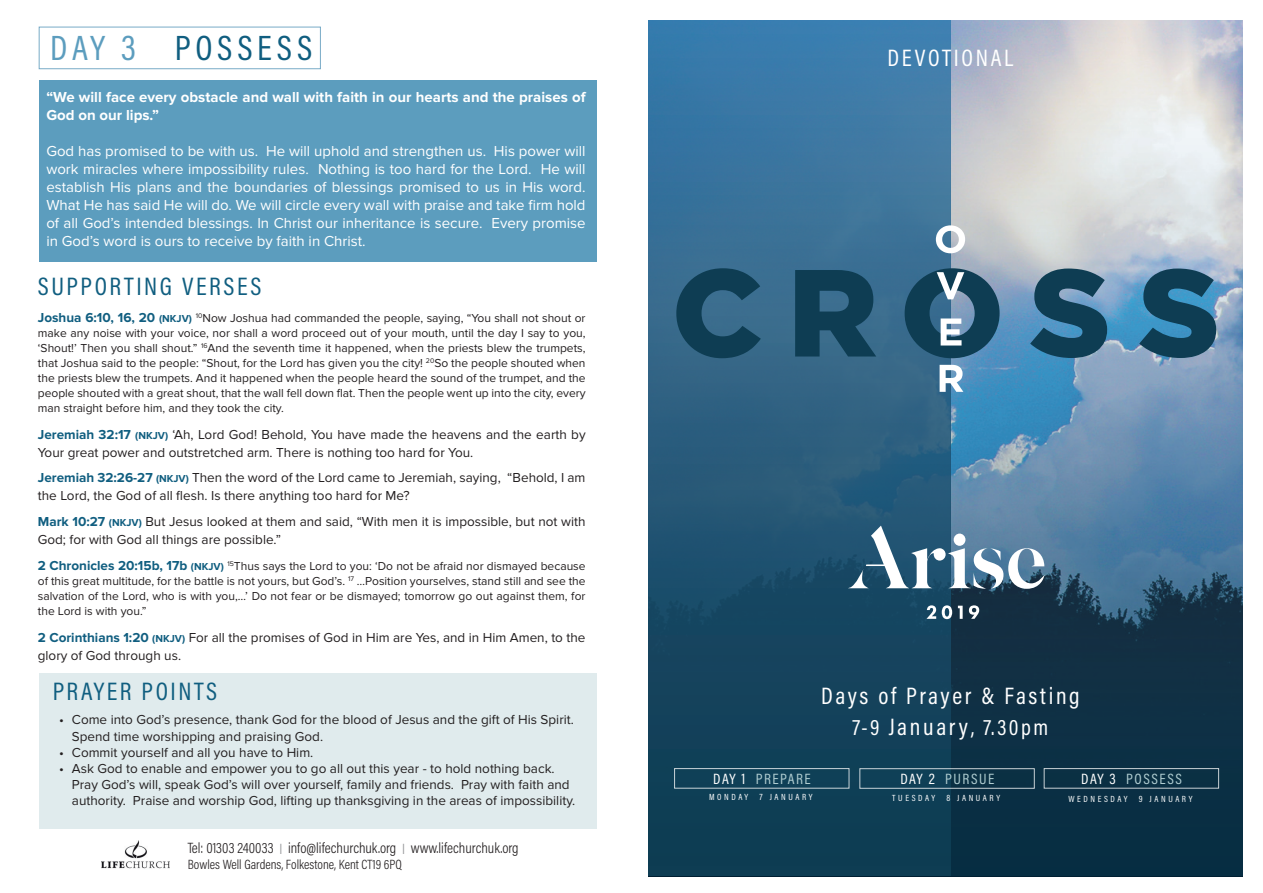
<style>
.page{position:relative;width:1263px;height:893px;background:#fff}
.page>*{position:absolute;margin:0;border:0;box-sizing:border-box;transform-origin:0 0}
.t1{font:35.4px "Acumin Pro Cond";letter-spacing:.135em;color:#105e80}
.t2{font:25.5px "Acumin Pro Cond";letter-spacing:.1em;color:#105e80}
.t3{font:24px "Acumin Pro Cond";letter-spacing:.11em;color:#fff}
.t4{font:22.5px "Acumin Pro Cond";color:#fff}
.t5{font:15.15px "Acumin Pro Cond";letter-spacing:.1em;color:#b0cdd1}
.t6{font:15px/18px "Proxima Nova";color:#fff;text-align:justify}
.t7{font:700 15px/18px "Proxima Nova";color:#fff}
.t8{font:300 15px "Acumin Pro Cond";color:#231f20}
.t9{font:13.5px/18px "Proxima Nova";color:#231f20}
.t10{font:300 13.5px "Acumin Pro Cond";color:#231f20}
.t11{font:12px/15px "Proxima Nova";color:#231f20;text-align:justify}
.t12{font:9px "Acumin Pro Cond";letter-spacing:.29em;color:#fff}
.s1{color:#5c9dbe}
.s2{font-weight:700;font-size:13.5px;color:#105e80}
.s3{font-weight:700;font-size:10.5px;color:#105e80}
.s4{font-weight:700;color:#105e80}
.s5{color:#939598}
.s6{font-size:24px}
.s7{color:#fff}
</style>
<div class="page">
<div style="left:648px;top:20px;width:302px;height:856px;background:linear-gradient(to bottom,#4582b0,#0c374b)"></div>
<svg style="left:950px;top:20px;width:293px;height:856px;background:#668094"></svg>
<img style="left:102px;top:840px;width:68px;height:29px">
<div style="left:39px;top:674px;width:558px;height:155px;background:#e0ebed"></div>
<div style="left:39px;top:81px;width:558px;height:181px;background:#5c9dbe"></div>
<div style="left:39px;top:27px;width:282px;height:42px;border:1px solid #78abc7"></div>
<svg style="left:676px;top:268px;width:540px;height:90px;background:#326381"></svg>
<svg style="left:936px;top:225px;width:29px;height:28px"></svg>
<svg style="left:937px;top:272px;width:27px;height:27px"></svg>
<svg style="left:941px;top:318px;width:20px;height:27px"></svg>
<svg style="left:939px;top:365px;width:24px;height:27px"></svg>
<svg style="left:848px;top:526px;width:196px;height:63px"></svg>
<svg style="left:926px;top:605px;width:10px;height:14px"></svg>
<svg style="left:942px;top:605px;width:10px;height:14px"></svg>
<svg style="left:958px;top:606px;width:5px;height:13px"></svg>
<svg style="left:969px;top:605px;width:10px;height:14px"></svg>
<h1 class="t1" style="left:50px;top:25px;width:264px"><span class="s1">DAY 3</span> POSSESS</h1>
<p class="t7" style="left:46px;top:89px;width:541px">“We will face every obstacle and wall with faith in our hearts and the praises of<br>God on our lips.”</p>
<p class="t6" style="left:46px;top:143px;width:541px">God has promised to be with us. He will uphold and strengthen us. His power will work miracles where impossibility rules. Nothing is too hard for the Lord. He will establish His plans and the boundaries of blessings promised to us in His word.<br>What He has said He will do. We will circle every wall with praise and take firm hold of all God’s intended blessings. In Christ our inheritance is secure. Every promise in God’s word is ours to receive by faith in Christ.</p>
<h2 class="t2" style="left:38px;top:270px;width:225px">SUPPORTING VERSES</h2>
<p class="t11" style="left:38px;top:311px;width:549px"><span class="s2">Joshua 6:10, 16, 20</span> <span class="s3">(NKJV)</span> <sup>10</sup>Now Joshua had commanded the people, saying, “You shall not shout or make any noise with your voice, nor shall a word proceed out of your mouth, until the day I say to you, ‘Shout!’ Then you shall shout.” <sup>16</sup>And the seventh time it happened, when the priests blew the trumpets, that Joshua said to the people: “Shout, for the Lord has given you the city! <sup>20</sup>So the people shouted when the priests blew the trumpets. And it happened when the people heard the sound of the trumpet, and the people shouted with a great shout, that the wall fell down flat. Then the people went up into the city, every man straight before him, and they took the city.</p>
<p class="t9" style="left:38px;top:426px;width:549px"><span class="s4">Jeremiah 32:17</span> <span class="s3">(NKJV)</span> ‘Ah, Lord God! Behold, You have made the heavens and the earth by<br>Your great power and outstretched arm. There is nothing too hard for You.</p>
<p class="t9" style="left:38px;top:469px;width:549px"><span class="s4">Jeremiah 32:26-27</span> <span class="s3">(NKJV)</span> Then the word of the Lord came to Jeremiah, saying, “Behold, I am the Lord, the God of all flesh. Is there anything too hard for Me?</p>
<p class="t9" style="left:38px;top:513px;width:549px"><span class="s4">Mark 10:27</span> <span class="s3">(NKJV)</span> But Jesus looked at them and said, “With men it is impossible, but not with<br>God; for with God all things are possible.”</p>
<p class="t11" style="left:38px;top:559px;width:549px"><span class="s2">2 Chronicles 20:15b, 17b</span> <span class="s3">(NKJV)</span> <sup>15</sup>Thus says the Lord to you: ‘Do not be afraid nor dismayed because of this great multitude, for the battle is not yours, but God’s. <sup>17</sup> …Position yourselves, stand still and see the salvation of the Lord, who is with you,…’ Do not fear or be dismayed; tomorrow go out against them, for the Lord is with you.”</p>
<p class="t9" style="left:38px;top:629px;width:549px"><span class="s4">2 Corinthians 1:20</span> <span class="s3">(NKJV)</span> For all the promises of God in Him are Yes, and in Him Amen, to the glory of God through us.</p>
<h2 class="t2" style="left:53px;top:674px;width:166px">PRAYER POINTS</h2>
<p class="t9" style="left:72px;top:712px;width:503px;line-height:16.2px;text-indent:-13px">• Come into God’s presence, thank God for the blood of Jesus and the gift of His Spirit.<br>Spend time worshipping and praising God.</p>
<p class="t9" style="left:59px;top:743px;width:256px">• Commit yourself and all you have to Him.</p>
<p class="t9" style="left:72px;top:760px;width:505px;line-height:16.2px;text-indent:-13px">• Ask God to enable and empower you to go all out this year - to hold nothing back.<br>Pray God’s will, speak God’s will over yourself, family and friends. Pray with faith and authority. Praise and worship God, lifting up thanksgiving in the areas of impossibility.</p>
<p class="t8" style="left:188px;top:838px;width:332px">Tel: 01303 240033 <span class="s5">I</span> info@lifechurchuk.org <span class="s5">I</span> www.lifechurchuk.org</p>
<p class="t10" style="left:188px;top:856px;width:216px">Bowles Well Gardens, Folkestone, Kent CT19 6PQ</p>
<h3 class="t3" style="left:887px;top:42px;width:127px">DEVOTIONAL</h3>
<h3 class="t3" style="left:821px;top:681px;width:260px">Days of Prayer &amp; Fasting</h3>
<h3 class="t4" style="left:853px;top:713px;width:197px">7-9 <span class="s6">January</span>, 7.30pm</h3>
<p class="t5" style="left:713px;top:769px;width:99px"><span class="s7">DAY 1</span> PREPARE</p>
<p class="t12" style="left:709px;top:791px;width:41px">MONDAY</p>
<p class="t12" style="left:760px;top:791px;width:55px">7 JANUARY</p>
<p class="t5" style="left:900px;top:769px;width:95px"><span class="s7">DAY 2</span> PURSUE</p>
<p class="t12" style="left:892px;top:792px;width:44px">TUESDAY</p>
<p class="t12" style="left:946px;top:792px;width:55px">8 JANUARY</p>
<p class="t5" style="left:1081px;top:769px;width:102px"><span class="s7">DAY 3</span> POSSESS</p>
<p class="t12" style="left:1068px;top:793px;width:61px">WEDNESDAY</p>
<p class="t12" style="left:1139px;top:793px;width:55px">9 JANUARY</p>
</div>
